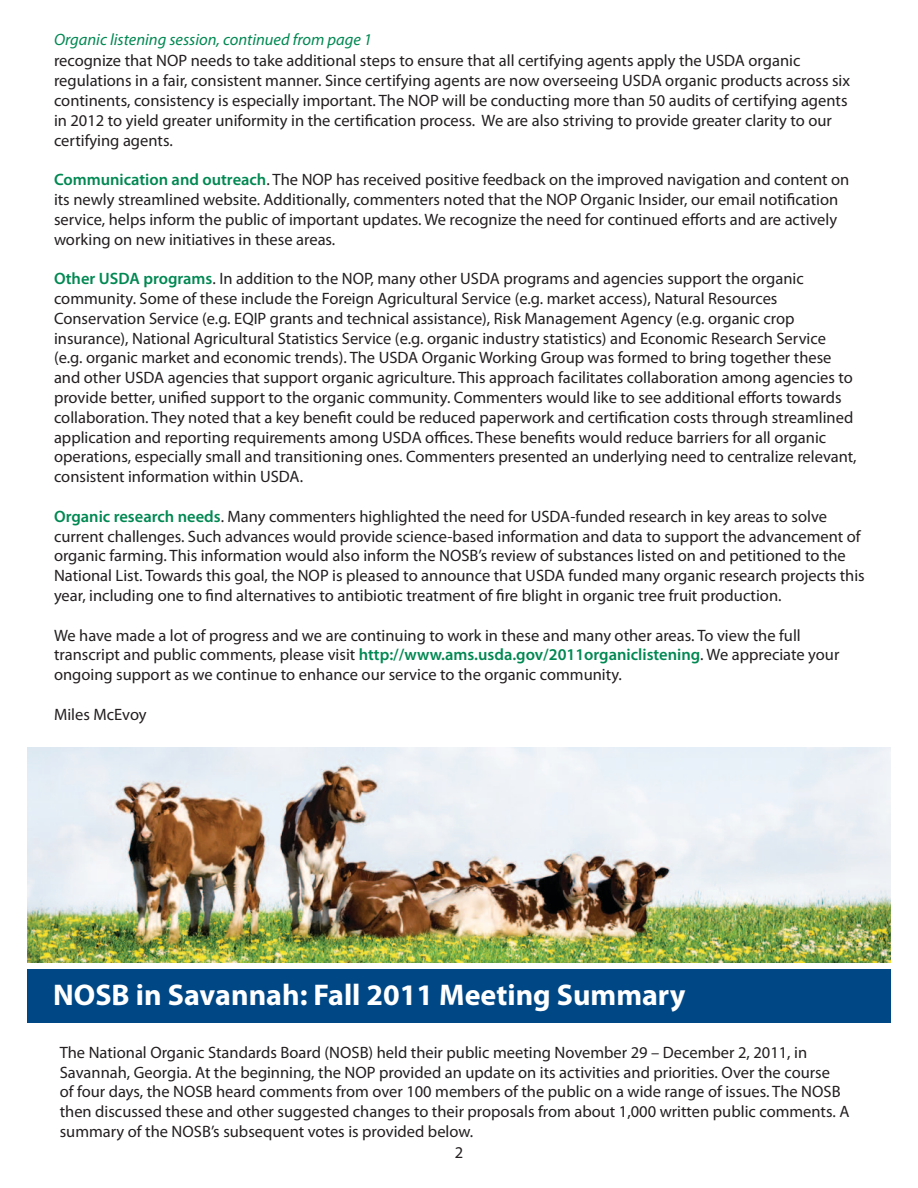
<style>
.page{position:relative;width:918px;height:1188px;background:#fff}
.page>*{position:absolute;margin:0;border:0;box-sizing:border-box;transform-origin:0 0}
.t1{font:700 30px "Myriad Pro";color:#fff}
.t2{font:16.5px/19.8px "Myriad Pro";color:#231f20}
.t3{font:italic 16.5px "Myriad Pro";color:#008852}
.s1{font-weight:600;color:#008852}
</style>
<div class="page">
<img style="left:27px;top:748px;width:864px;height:214px">
<div style="left:27px;top:969px;width:864px;height:54px;background:#004786"></div>
<p class="t3" style="left:54px;top:29px;width:320px">Organic listening session, continued from page 1</p>
<p class="t2" style="left:54px;top:51px;width:798px">recognize that NOP needs to take additional steps to ensure that all certifying agents apply the USDA organic regulations in a fair, consistent manner. Since certifying agents are now overseeing USDA organic products across six continents, consistency is especially important. The NOP will be conducting more than 50 audits of certifying agents in 2012 to yield greater uniformity in the certification process. We are also striving to provide greater clarity to our certifying agents.</p>
<p class="t2" style="left:54px;top:169px;width:797px"><span class="s1">Communication and outreach</span>. The NOP has received positive feedback on the improved navigation and content on its newly streamlined website. Additionally, commenters noted that the NOP Organic Insider, our email notification service, helps inform the public of important updates. We recognize the need for continued efforts and are actively working on new initiatives in these areas.</p>
<p class="t2" style="left:54px;top:268px;width:804px"><span class="s1">Other USDA programs</span>. In addition to the NOP, many other USDA programs and agencies support the organic community. Some of these include the Foreign Agricultural Service (e.g. market access), Natural Resources Conservation Service (e.g. EQIP grants and technical assistance), Risk Management Agency (e.g. organic crop insurance), National Agricultural Statistics Service (e.g. organic industry statistics) and Economic Research Service (e.g. organic market and economic trends). The USDA Organic Working Group was formed to bring together these and other USDA agencies that support organic agriculture. This approach facilitates collaboration among agencies to provide better, unified support to the organic community. Commenters would like to see additional efforts towards collaboration. They noted that a key benefit could be reduced paperwork and certification costs through streamlined application and reporting requirements among USDA offices. These benefits would reduce barriers for all organic operations, especially small and transitioning ones. Commenters presented an underlying need to centralize relevant, consistent information within USDA.</p>
<p class="t2" style="left:54px;top:506px;width:812px"><span class="s1">Organic research needs</span>. Many commenters highlighted the need for USDA-funded research in key areas to solve current challenges. Such advances would provide science-based information and data to support the advancement of organic farming. This information would also inform the NOSB’s review of substances listed on and petitioned to the National List. Towards this goal, the NOP is pleased to announce that USDA funded many organic research projects this year, including one to find alternatives to antibiotic treatment of fire blight in organic tree fruit production.</p>
<p class="t2" style="left:54px;top:625px;width:787px">We have made a lot of progress and we are continuing to work in these and many other areas. To view the full transcript and public comments, please visit <span class="s1">http://www.ams.usda.gov/2011organiclistening</span>. We appreciate your ongoing support as we continue to enhance our service to the organic community.</p>
<p class="t2" style="left:54px;top:704px;width:94px">Miles McEvoy</p>
<h1 class="t1" style="left:53px;top:976px;width:634px">NOSB in Savannah: Fall 2011 Meeting Summary</h1>
<p class="t2" style="left:60px;top:1042px;width:791px">The National Organic Standards Board (NOSB) held their public meeting November 29 – December 2, 2011, in Savannah, Georgia. At the beginning, the NOP provided an update on its activities and priorities. Over the course<br>of four days, the NOSB heard comments from over 100 members of the public on a wide range of issues. The NOSB then discussed these and other suggested changes to their proposals from about 1,000 written public comments. A summary of the NOSB’s subsequent votes is provided below.</p>
<p class="t2" style="left:455px;top:1143px;width:10px">2</p>
</div>
